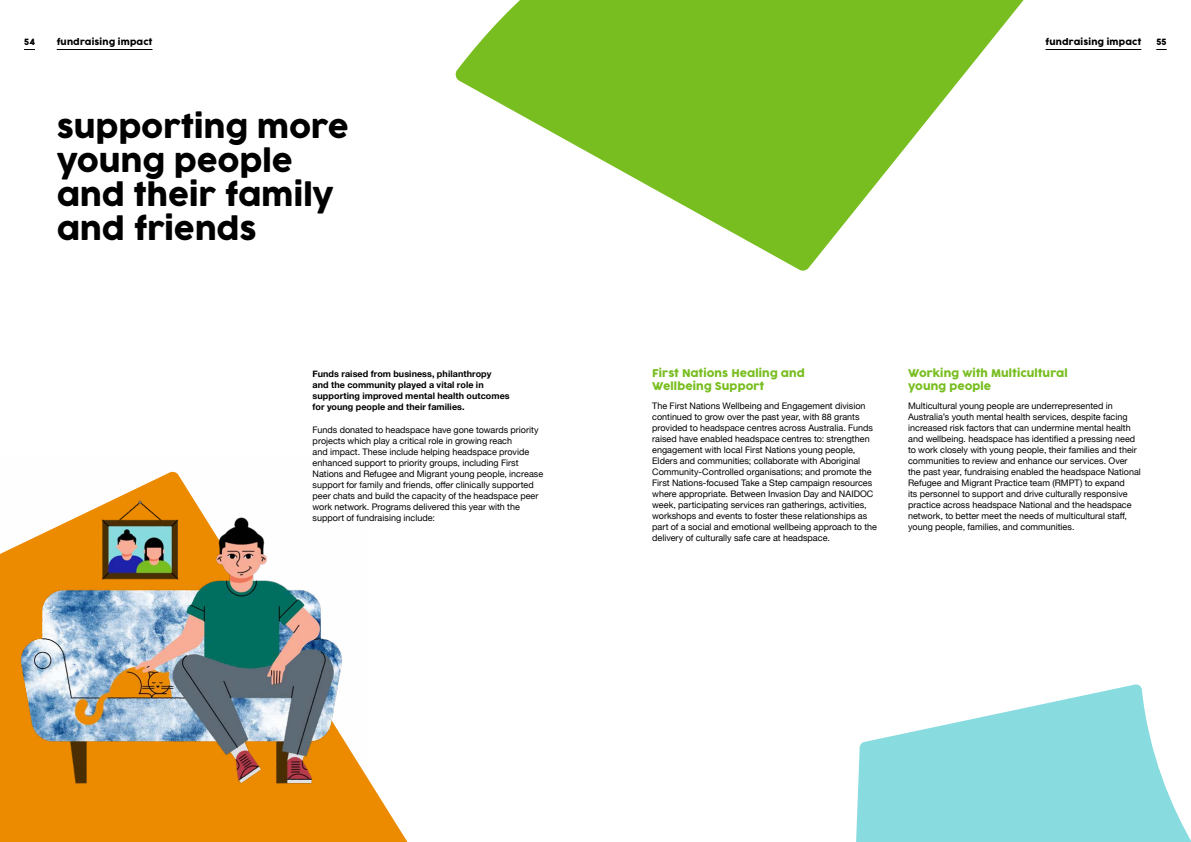
<style>
.page{position:relative;width:1191px;height:842px;background:#fff}
.page>*{position:absolute;margin:0;border:0;box-sizing:border-box;transform-origin:0 0}
.t1{font:30px/34px "Cocogoose Pro";color:#000}
.t2{font:10.5px/12.6px "Cocogoose Pro";letter-spacing:.005em;color:#78be20}
.t3{font:9px/11px "Helvetica Neue";color:#000}
.t4{font:700 9px/11px "Helvetica Neue";letter-spacing:.01em;color:#000}
.t5{font:8.5px "Cocogoose Pro";letter-spacing:.02em;color:#000}
</style>
<div class="page">
<svg style="left:455px;top:0;width:569px;height:271px;fill:#78be20"></svg>
<svg style="left:0;top:553px;width:408px;height:289px"></svg>
<hr style="left:57px;top:49px;width:95px;height:1px;background:#000">
<img style="left:1px;top:471px;width:365px;height:348px">
<hr style="left:1045px;top:49px;width:96px;height:1px;background:#000">
<svg style="left:856px;top:684px;width:335px;height:158px;fill:#88dbdf"></svg>
<p class="t5" style="left:57px;top:36px;width:97px">fundraising impact</p>
<p class="t5" style="left:1045px;top:36px;width:97px">fundraising impact</p>
<p class="t5" style="left:24px;top:36px;width:12px">54</p>
<p class="t5" style="left:1156px;top:36px;width:12px">55</p>
<h1 class="t1" style="left:57px;top:111px;width:294px">supporting more young people and their family and friends</h1>
<p class="t4" style="left:313px;top:369px;width:199px">Funds raised from business, philanthropy and the community played a vital role in supporting improved mental health outcomes for young people and their families.</p>
<p class="t3" style="left:313px;top:424px;width:232px">Funds donated to headspace have gone towards priority projects which play a critical role in growing reach<br>and impact. These include helping headspace provide enhanced support to priority groups, including First Nations and Refugee and Migrant young people, increase support for family and friends, offer clinically supported peer chats and build the capacity of the headspace peer work network. Programs delivered this year with the support of fundraising include:</p>
<p class="t2" style="left:652px;top:367px;width:154px">First Nations Healing and<br>Wellbeing Support</p>
<p class="t3" style="left:652px;top:401px;width:226px">The First Nations Wellbeing and Engagement division continued to grow over the past year, with 88 grants provided to headspace centres across Australia. Funds raised have enabled headspace centres to: strengthen engagement with local First Nations young people, Elders and communities; collaborate with Aboriginal Community-Controlled organisations; and promote the First Nations-focused Take a Step campaign resources where appropriate. Between Invasion Day and NAIDOC week, participating services ran gatherings, activities, workshops and events to foster these relationships as part of a social and emotional wellbeing approach to the delivery of culturally safe care at headspace.</p>
<p class="t2" style="left:908px;top:367px;width:161px">Working with Multicultural young people</p>
<p class="t3" style="left:908px;top:401px;width:234px">Multicultural young people are underrepresented in Australia’s youth mental health services, despite facing increased risk factors that can undermine mental health and wellbeing. headspace has identified a pressing need to work closely with young people, their families and their communities to review and enhance our services. Over the past year, fundraising enabled the headspace National Refugee and Migrant Practice team (RMPT) to expand<br>its personnel to support and drive culturally responsive practice across headspace National and the headspace network, to better meet the needs of multicultural staff, young people, families, and communities.</p>
</div>
